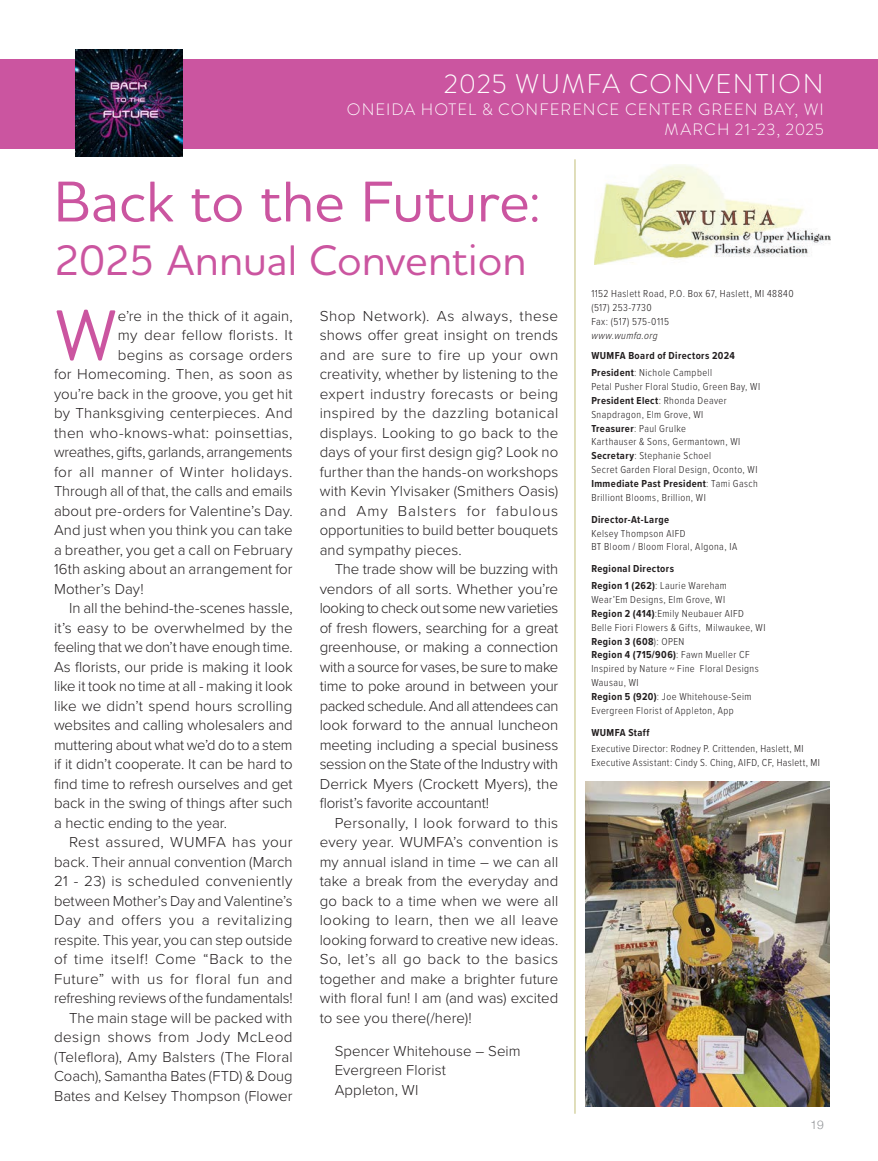
<style>
.page{position:relative;width:878px;height:1161px;background:#fff}
.page>*{position:absolute;margin:0;border:0;box-sizing:border-box;transform-origin:0 0}
.t1{font:70.65px "Brandon Grotesque";color:#cb55a0}
.t2{font:500 58.5px "Houschka Pro";color:#cb55a0}
.t3{font:500 43.5px "Houschka Pro";color:#cb55a0}
.t4{font:300 27px "Brandon Grotesque";letter-spacing:.06em;color:#fff}
.t5{font:300 16.5px/19.8px "Brandon Grotesque";letter-spacing:.055em;color:#fff;text-align:right}
.t6{font:300 15px/19.5px "Proxima Nova";letter-spacing:.005em;color:#231f20;text-align:justify}
.t7{font:300 15px "Proxima Nova";letter-spacing:.03em;color:#231f20}
.t8{font:300 15px "Proxima Nova";letter-spacing:-.015em;color:#231f20}
.t9{font:300 15px "Proxima Nova";letter-spacing:.025em;color:#231f20}
.t10{font:300 12px "Helvetica Neue";color:#939598}
.t11{font:300 10.5px/13.8px "Proxima Nova Cond";letter-spacing:.04em;color:#231f20}
.t12{font:700 10.5px/16.8px "Proxima Nova Cond";letter-spacing:.04em;color:#231f20}
.t13{font:italic 300 10.5px "Proxima Nova Cond";letter-spacing:.035em;color:#231f20}
.s1{font-weight:300}
.s2{font-weight:700}
</style>
<div class="page">
<div style="left:0;top:59px;width:878px;height:89px;background:#cb55a0"></div>
<hr style="left:574px;top:159px;width:1px;height:955px;background:#d7d4a5">
<img style="left:75px;top:49px;width:107px;height:107px">
<img style="left:585px;top:782px;width:245px;height:325px">
<img style="left:595px;top:165px;width:235px;height:99px">
<h3 class="t4" style="left:444px;top:65px;width:381px">2025 WUMFA CONVENTION</h3>
<p class="t5" style="left:347px;top:100px;width:478px">ONEIDA HOTEL &amp; CONFERENCE CENTER GREEN BAY, WI<br>MARCH 21-23, 2025</p>
<h2 class="t2" style="left:54px;top:164px;width:488px">Back to the Future:</h2>
<h3 class="t3" style="left:54px;top:233px;width:474px">2025 Annual Convention</h3>
<h1 class="t1" style="left:54px;top:287px;width:65px">W</h1>
<p class="t6" style="left:118px;top:305px;width:176px">e’re in the thick of it again,</p>
<p class="t9" style="left:118px;top:324px;width:176px">my dear fellow florists. It</p>
<p class="t6" style="left:118px;top:344px;width:176px">begins as corsage orders</p>
<p class="t6" style="left:54px;top:364px;width:240px">for Homecoming. Then, as soon as</p>
<p class="t6" style="left:54px;top:383px;width:240px">you’re back in the groove, you get hit</p>
<p class="t6" style="left:54px;top:403px;width:240px">by Thanksgiving centerpieces. And</p>
<p class="t6" style="left:54px;top:422px;width:240px">then who-knows-what: poinsettias,</p>
<p class="t8" style="left:54px;top:441px;width:240px">wreathes, gifts, garlands, arrangements</p>
<p class="t9" style="left:54px;top:461px;width:240px">for all manner of Winter holidays.</p>
<p class="t6" style="left:54px;top:481px;width:240px">Through all of that, the calls and emails</p>
<p class="t6" style="left:54px;top:500px;width:240px">about pre-orders for Valentine’s Day.</p>
<p class="t6" style="left:54px;top:520px;width:240px">And just when you think you can take</p>
<p class="t6" style="left:54px;top:539px;width:240px">a breather, you get a call on February</p>
<p class="t6" style="left:54px;top:559px;width:240px">16th asking about an arrangement for</p>
<p class="t6" style="left:54px;top:578px;width:91px">Mother’s Day!</p>
<p class="t6" style="left:69px;top:598px;width:225px">In all the behind-the-scenes hassle,</p>
<p class="t6" style="left:54px;top:617px;width:240px">it’s easy to be overwhelmed by the</p>
<p class="t8" style="left:54px;top:636px;width:240px">feeling that we don’t have enough time.</p>
<p class="t6" style="left:54px;top:656px;width:240px">As florists, our pride is making it look</p>
<p class="t6" style="left:54px;top:676px;width:240px">like it took no time at all - making it look</p>
<p class="t6" style="left:54px;top:695px;width:240px">like we didn’t spend hours scrolling</p>
<p class="t6" style="left:54px;top:715px;width:240px">websites and calling wholesalers and</p>
<p class="t8" style="left:54px;top:734px;width:240px">muttering about what we’d do to a stem</p>
<p class="t6" style="left:54px;top:754px;width:240px">if it didn’t cooperate. It can be hard to</p>
<p class="t6" style="left:54px;top:773px;width:240px">find time to refresh ourselves and get</p>
<p class="t6" style="left:54px;top:793px;width:240px">back in the swing of things after such</p>
<p class="t6" style="left:54px;top:812px;width:175px">a hectic ending to the year.</p>
<p class="t9" style="left:69px;top:831px;width:225px">Rest assured, WUMFA has your</p>
<p class="t6" style="left:54px;top:851px;width:240px">back. Their annual convention (March</p>
<p class="t6" style="left:54px;top:871px;width:240px">21 - 23) is scheduled conveniently</p>
<p class="t6" style="left:54px;top:890px;width:240px">between Mother’s Day and Valentine’s</p>
<p class="t7" style="left:54px;top:909px;width:240px">Day and offers you a revitalizing</p>
<p class="t6" style="left:54px;top:929px;width:240px">respite. This year, you can step outside</p>
<p class="t7" style="left:54px;top:948px;width:240px">of time itself! Come “Back to the</p>
<p class="t7" style="left:54px;top:968px;width:240px">Future” with us for floral fun and</p>
<p class="t6" style="left:54px;top:988px;width:240px">refreshing reviews of the fundamentals!</p>
<p class="t6" style="left:69px;top:1007px;width:225px">The main stage will be packed with</p>
<p class="t7" style="left:54px;top:1026px;width:240px">design shows from Jody McLeod</p>
<p class="t6" style="left:54px;top:1046px;width:240px">(Teleflora), Amy Balsters (The Floral</p>
<p class="t6" style="left:54px;top:1066px;width:240px">Coach), Samantha Bates (FTD) &amp; Doug</p>
<p class="t6" style="left:54px;top:1085px;width:240px">Bates and Kelsey Thompson (Flower</p>
<p class="t6" style="left:320px;top:305px;width:240px">Shop Network). As always, these shows offer great insight on trends and are sure to fire up your own creativity, whether by listening to the expert industry forecasts or being inspired by the dazzling botanical displays. Looking to go back to the days of your first design gig? Look no further than the hands-on workshops with Kevin Ylvisaker (Smithers Oasis) and Amy Balsters for fabulous opportunities to build better bouquets and sympathy pieces.</p>
<p class="t6" style="left:320px;top:559px;width:240px;text-indent:15px">The trade show will be buzzing with vendors of all sorts. Whether you’re looking to check out some new varieties of fresh flowers, searching for a great greenhouse, or making a connection with a source for vases, be sure to make time to poke around in between your packed schedule. And all attendees can look forward to the annual luncheon meeting including a special business session on the State of the Industry with Derrick Myers (Crockett Myers), the florist’s favorite accountant!</p>
<p class="t6" style="left:320px;top:812px;width:240px;text-indent:15px">Personally, I look forward to this every year. WUMFA’s convention is my annual island in time – we can all take a break from the everyday and go back to a time when we were all looking to learn, then we all leave looking forward to creative new ideas.<br>So, let’s all go back to the basics together and make a brighter future with floral fun! I am (and was) excited to see you there(/here)!</p>
<p class="t6" style="left:334px;top:1040px;width:187px;text-align:left">Spencer Whitehouse – Seim<br>Evergreen Florist<br>Appleton, WI</p>
<p class="t11" style="left:591px;top:286px;width:204px">1152 Haslett Road, P.O. Box 67, Haslett, MI 48840 (517) 253-7730<br>Fax: (517) 575-0115</p>
<p class="t13" style="left:591px;top:328px;width:68px">www.wumfa.org</p>
<p class="t12" style="left:591px;top:347px;width:145px">WUMFA Board of Directors 2024<br>President<span class="s1">: Nichole Campbell</span></p>
<p class="t11" style="left:591px;top:379px;width:170px">Petal Pusher Floral Studio, Green Bay, WI<br><span class="s2">President Elect</span>: Rhonda Deaver<br>Snapdragon, Elm Grove, WI<br><span class="s2">Treasurer</span>: Paul Grulke<br>Karthauser &amp; Sons, Germantown, WI<br><span class="s2">Secretary</span>: Stephanie Schoel<br>Secret Garden Floral Design, Oconto, WI<br><span class="s2">Immediate Past President</span>: Tami Gasch<br>Brilliont Blooms, Brillion, WI</p>
<p class="t12" style="left:591px;top:511px;width:79px">Director-At-Large</p>
<p class="t11" style="left:591px;top:526px;width:147px">Kelsey Thompson AIFD<br>BT Bloom / Bloom Floral, Algona, IA</p>
<p class="t12" style="left:591px;top:560px;width:137px">Regional Directors<br>Region 1 (262)<span class="s1">: Laurie Wareham</span></p>
<p class="t11" style="left:591px;top:592px;width:176px">Wear’Em Designs, Elm Grove, WI<br><span class="s2">Region 2 (414)</span>:Emily Neubauer AIFD<br>Belle Fiori Flowers &amp; Gifts, Milwaukee, WI<br><span class="s2">Region 3 (608</span>): OPEN<br><span class="s2">Region 4 (715/906)</span>: Fawn Mueller CF<br>Inspired by Nature ~ Fine Floral Designs<br>Wausau, WI<br><span class="s2">Region 5 (920)</span>: Joe Whitehouse-Seim<br>Evergreen Florist of Appleton, App</p>
<p class="t12" style="left:591px;top:724px;width:60px">WUMFA Staff</p>
<p class="t11" style="left:591px;top:742px;width:230px">Executive Director: Rodney P. Crittenden, Haslett, MI<br>Executive Assistant: Cindy S. Ching, AIFD, CF, Haslett, MI</p>
<p class="t10" style="left:810px;top:1115px;width:15px">19</p>
</div>
